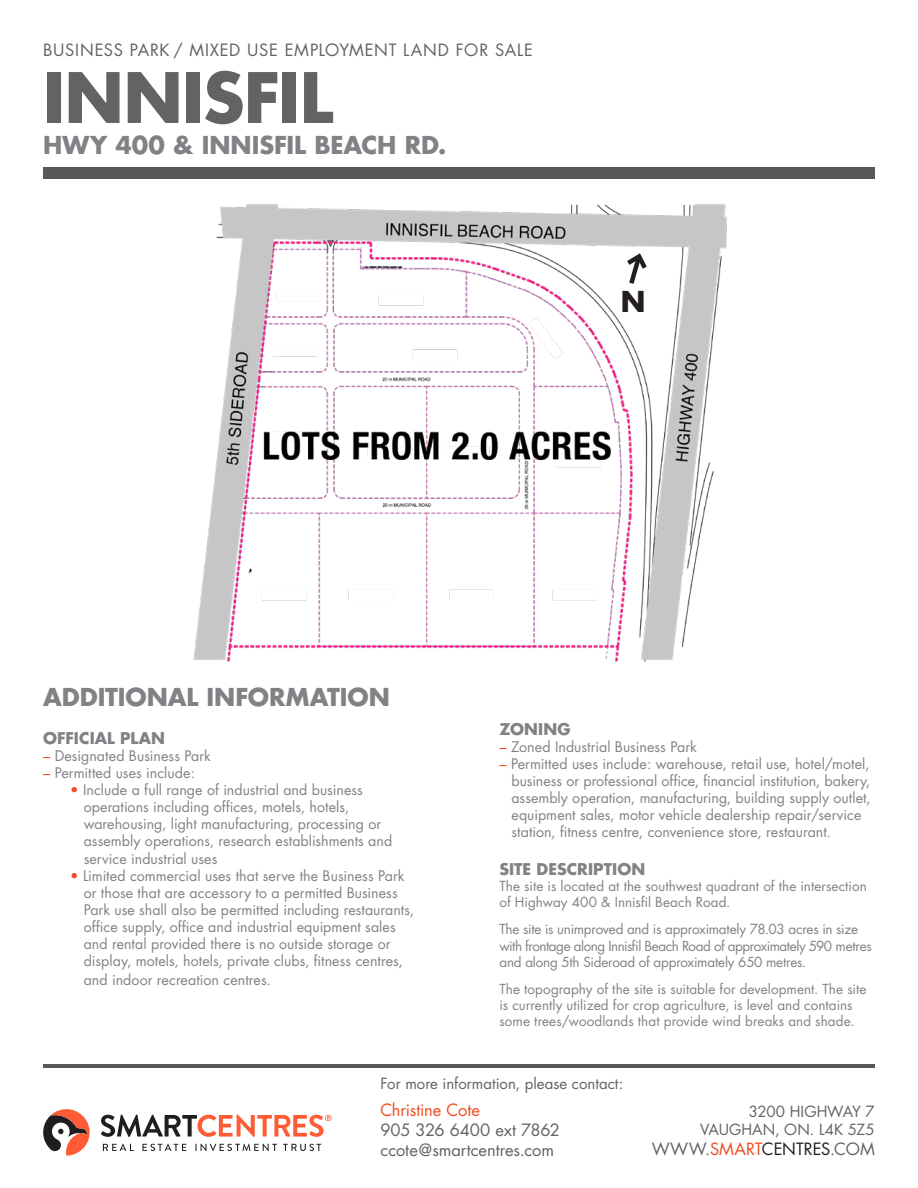
<style>
.page{position:relative;width:918px;height:1188px;background:#fff}
.page>*{position:absolute;margin:0;border:0;box-sizing:border-box;transform-origin:0 0}
.t1{font:700 67.5px "Futura";letter-spacing:-.01em;color:#636366}
.t2{font:700 28.05px "Futura";color:#231f20}
.t3{font:700 24px "Futura";color:#808285}
.t4{font:16.5px/19.8px "Futura";letter-spacing:.005em;color:#636366}
.t5{font:16.5px "Futura";letter-spacing:.045em;color:#636366}
.t6{font:16.5px "Futura";letter-spacing:-.01em;color:#f04b23}
.t7{font:700 15.75px "Futura";letter-spacing:.005em;color:#808285}
.t8{font:15px/18px "Futura";color:#636366;text-align:right}
.t9{font:14.25px/17.1px "Futura";color:#808285}
.t10{font:13.5px/16.2px "Futura";letter-spacing:-.005em;color:#808285}
.t11{font:13.5px/16.2px "Futura";letter-spacing:-.025em;color:#808285}
.s1{color:#f04b23}
.s2{font-style:inherit}
.s3{color:#231f20}
</style>
<div class="page">
<div style="left:43px;top:167px;width:832px;height:12px;background:#57585a"></div>
<hr style="left:43px;top:1065px;width:832px;height:3px;background:#57585a">
<svg style="left:101px;top:1115px;width:231px;height:22px"></svg>
<svg style="left:103px;top:1144px;width:31px;height:7px"></svg>
<svg style="left:142px;top:1144px;width:44px;height:7px"></svg>
<svg style="left:195px;top:1144px;width:82px;height:7px"></svg>
<svg style="left:283px;top:1144px;width:38px;height:7px"></svg>
<svg style="left:43px;top:1109px;width:47px;height:47px"></svg>
<img style="left:193px;top:204px;width:534px;height:458px">
<div style="left:618px;top:251px;width:31px;height:64px;background:#fff"></div>
<svg style="left:622px;top:250px;width:29px;height:39px"></svg>
<p class="t5" style="left:43px;top:39px;width:491px">BUSINESS PARK / MIXED USE EMPLOYMENT LAND FOR SALE</p>
<p class="t1" style="left:43px;top:53px;width:291px">INNISFIL</p>
<p class="t3" style="left:43px;top:129px;width:405px">HWY 400 &amp; INNISFIL BEACH RD.</p>
<p class="t2" style="left:621px;top:283px;width:26px">N</p>
<p class="t3" style="left:43px;top:681px;width:348px">ADDITIONAL INFORMATION</p>
<p class="t7" style="left:43px;top:727px;width:123px">OFFICIAL PLAN</p>
<p class="t9" style="left:43px;top:747px;width:169px"><span class="s1">–</span> Designated Business Park</p>
<p class="t9" style="left:43px;top:764px;width:154px"><span class="s1">–</span> Permitted uses include:</p>
<p class="t9" style="left:84px;top:781px;width:310px;text-indent:-13px"><span class="s1">•</span> Include a full range of industrial and business operations including offices, motels, hotels, warehousing, light manufacturing, processing or assembly operations, research establishments and service industrial uses</p>
<p class="t9" style="left:84px;top:867px;width:332px;text-indent:-13px"><span class="s1">•</span> Limited commercial uses that serve the Business Park or those that are accessory to a permitted Business Park use shall also be permitted including restaurants, office supply, office and industrial equipment sales and rental provided there is no outside storage or display, motels, hotels, private clubs, fitness centres,</p>
<p class="t9" style="left:84px;top:971px;width:189px">and indoor recreation centres.</p>
<p class="t7" style="left:500px;top:718px;width:73px">ZONING</p>
<p class="t9" style="left:500px;top:738px;width:199px"><span class="s1">–</span> Zoned Industrial Business Park</p>
<p class="t9" style="left:511px;top:755px;width:360px;text-indent:-12px"><span class="s1">–</span> Permitted uses include: warehouse, retail use, hotel/motel, business or professional office, financial institution, bakery, assembly operation, manufacturing, building supply outlet, equipment sales, motor vehicle dealership repair/service station, fitness centre, convenience store, restaurant.</p>
<p class="t7" style="left:500px;top:859px;width:147px">SITE DESCRIPTION</p>
<p class="t10" style="left:500px;top:878px;width:369px">The site is located at the southwest quadrant of the intersection of Highway 400 &amp; Innisfil Beach Road.</p>
<p class="t11" style="left:500px;top:921px;width:374px">The site is unimproved and is approximately 78.03 acres in size with frontage along Innisfil Beach Road of approximately 590 metres and along 5th Sideroad of approximately 650 metres.</p>
<p class="t10" style="left:500px;top:981px;width:369px">The topography of the site is suitable for development. The site is currently utilized for crop agriculture, is level and contains some trees/woodlands that provide wind breaks and shade.</p>
<p class="t8" style="left:380px;top:1075px;width:245px">For more information, please contact:</p>
<p class="t6" style="left:380px;top:1099px;width:101px">Christine Cote</p>
<p class="t4" style="left:380px;top:1120px;width:181px">905 326 6400 ext 7862 ccote@smartcentres.com</p>
<p class="t8" style="left:700px;top:1103px;width:176px"><span class="s2">3200</span> HIGHWAY 7<br>VAUGHAN, ON. L4K 5Z5</p>
<p class="t4" style="left:652px;top:1139px;width:224px">WWW.<span class="s1">SMART</span><span class="s3">CENTRES</span>.COM</p>
</div>
